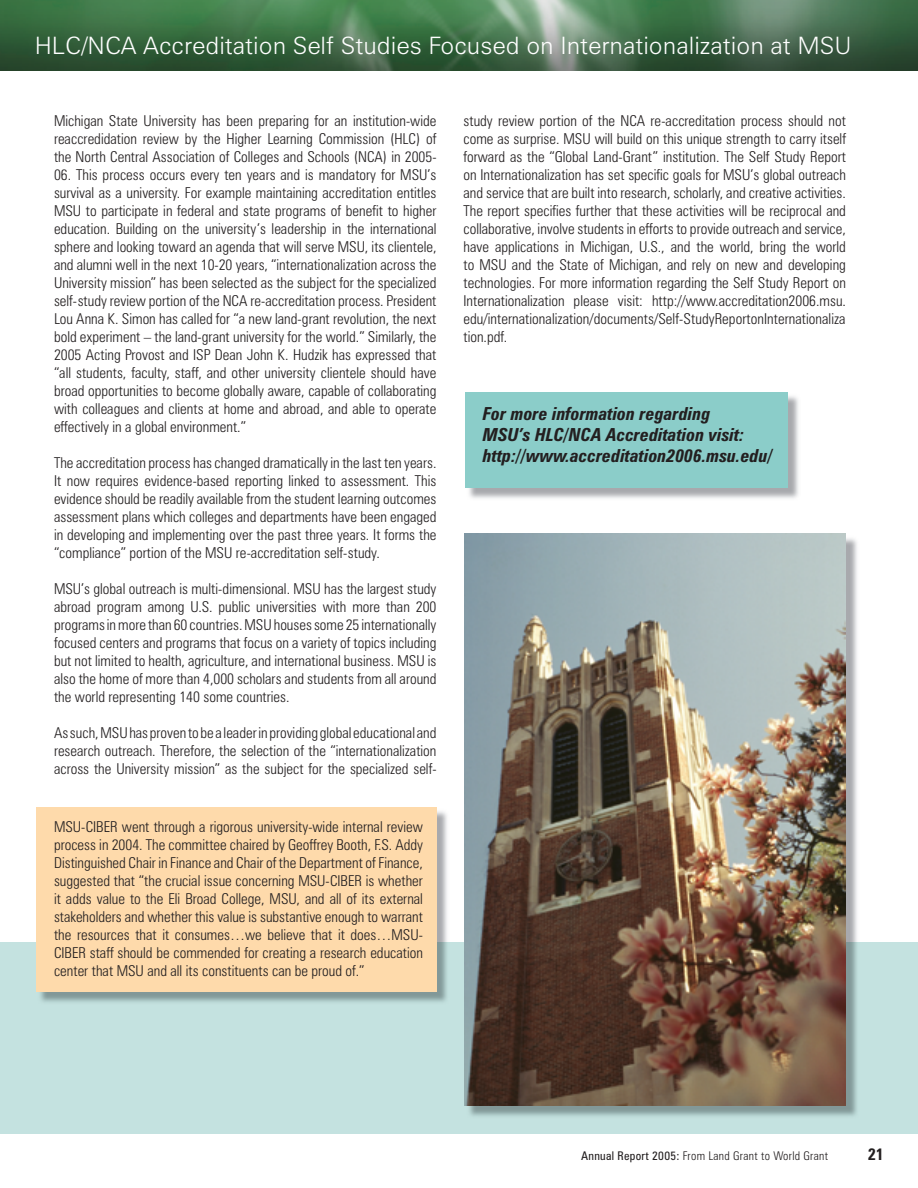
<style>
.page{position:relative;width:918px;height:1188px;background:#fff}
.page>*{position:absolute;margin:0;border:0;box-sizing:border-box;transform-origin:0 0}
.t1{font:300 24px "Zurich BT";color:#fff}
.t2{font:italic 700 condensed 18px/21px "Zurich BT";color:#231f20}
.t3{font:700 condensed 16.5px "Zurich BT";color:#231f20}
.t4{font:300 condensed 15px/18px "Zurich BT";color:#231f20;text-align:justify}
.t5{font:300 condensed 12px "Zurich BT";letter-spacing:.025em;color:#231f20}
.s1{font-weight:400}
</style>
<div class="page">
<div style="left:0;top:942px;width:918px;height:192px;background:#c4e2e0"></div>
<img style="left:0;top:0;width:918px;height:70px">
<img style="left:40px;top:809px;width:407px;height:193px">
<div style="left:36px;top:807px;width:400px;height:185px;background:#fedaab"></div>
<img style="left:466px;top:396px;width:333px;height:103px">
<div style="left:465px;top:392px;width:323px;height:95px;background:#8bcdc9"></div>
<img style="left:466px;top:538px;width:391px;height:578px">
<img style="left:465px;top:534px;width:381px;height:571px">
<h1 class="t1" style="left:35px;top:31px;width:818px">HLC/NCA Accreditation Self Studies Focused on Internationalization at MSU</h1>
<p class="t4" style="left:54px;top:112px;width:384px">Michigan State University has been preparing for an institution-wide reaccredidation review by the Higher Learning Commission (HLC) of the North Central Association of Colleges and Schools (NCA) in 2005-</p>
<p class="t4" style="left:54px;top:166px;width:384px">06. This process occurs every ten years and is mandatory for MSU’s survival as a university. For example maintaining accreditation entitles MSU to participate in federal and state programs of benefit to higher education. Building on the university’s leadership in the international sphere and looking toward an agenda that will serve MSU, its clientele, and alumni well in the next 10-20 years, “internationalization across the University mission” has been selected as the subject for the specialized self-study review portion of the NCA re-accreditation process. President Lou Anna K. Simon has called for “a new land-grant revolution, the next bold experiment – the land-grant university for the world.” Similarly, the 2005 Acting Provost and ISP Dean John K. Hudzik has expressed that “all students, faculty, staff, and other university clientele should have broad opportunities to become globally aware, capable of collaborating with colleagues and clients at home and abroad, and able to operate effectively in a global environment.”</p>
<p class="t4" style="left:54px;top:454px;width:384px">The accreditation process has changed dramatically in the last ten years.<br>It now requires evidence-based reporting linked to assessment. This evidence should be readily available from the student learning outcomes assessment plans which colleges and departments have been engaged in developing and implementing over the past three years. It forms the “compliance” portion of the MSU re-accreditation self-study.</p>
<p class="t4" style="left:54px;top:580px;width:384px">MSU’s global outreach is multi-dimensional. MSU has the largest study abroad program among U.S. public universities with more than 200 programs in more than 60 countries. MSU houses some 25 internationally focused centers and programs that focus on a variety of topics including but not limited to health, agriculture, and international business. MSU is also the home of more than 4,000 scholars and students from all around the world representing 140 some countries.</p>
<p class="t4" style="left:54px;top:724px;width:384px">As such, MSU has proven to be a leader in providing global educational and research outreach. Therefore, the selection of the “internationalization across the University mission” as the subject for the specialized self-</p>
<p class="t4" style="left:54px;top:818px;width:371px">MSU-CIBER went through a rigorous university-wide internal review process in 2004. The committee chaired by Geoffrey Booth, F.S. Addy Distinguished Chair in Finance and Chair of the Department of Finance, suggested that “the crucial issue concerning MSU-CIBER is whether it adds value to the Eli Broad College, MSU, and all of its external stakeholders and whether this value is substantive enough to warrant the resources that it consumes…we believe that it does…MSU-CIBER staff should be commended for creating a research education center that MSU and all its constituents can be proud of.”</p>
<p class="t4" style="left:464px;top:112px;width:384px">study review portion of the NCA re-accreditation process should not come as surprise. MSU will build on this unique strength to carry itself forward as the “Global Land-Grant” institution. The Self Study Report on Internationalization has set specific goals for MSU’s global outreach and service that are built into research, scholarly, and creative activities.<br>The report specifies further that these activities will be reciprocal and collaborative, involve students in efforts to provide outreach and service, have applications in Michigan, U.S., and the world, bring the world to MSU and the State of Michigan, and rely on new and developing technologies. For more information regarding the Self Study Report on Internationalization please visit: http://www.accreditation2006.msu. edu/internationalization/documents/Self-StudyReportonInternationaliza tion.pdf.</p>
<p class="t2" style="left:483px;top:403px;width:291px">For more information regarding<br>MSU’s HLC/NCA Accreditation visit: http://www.accreditation2006.msu.edu/</p>
<p class="t5" style="left:581px;top:1149px;width:249px"><span class="s1">Annual Report 2005:</span> From Land Grant to World Grant</p>
<p class="t3" style="left:868px;top:1144px;width:18px">21</p>
</div>
